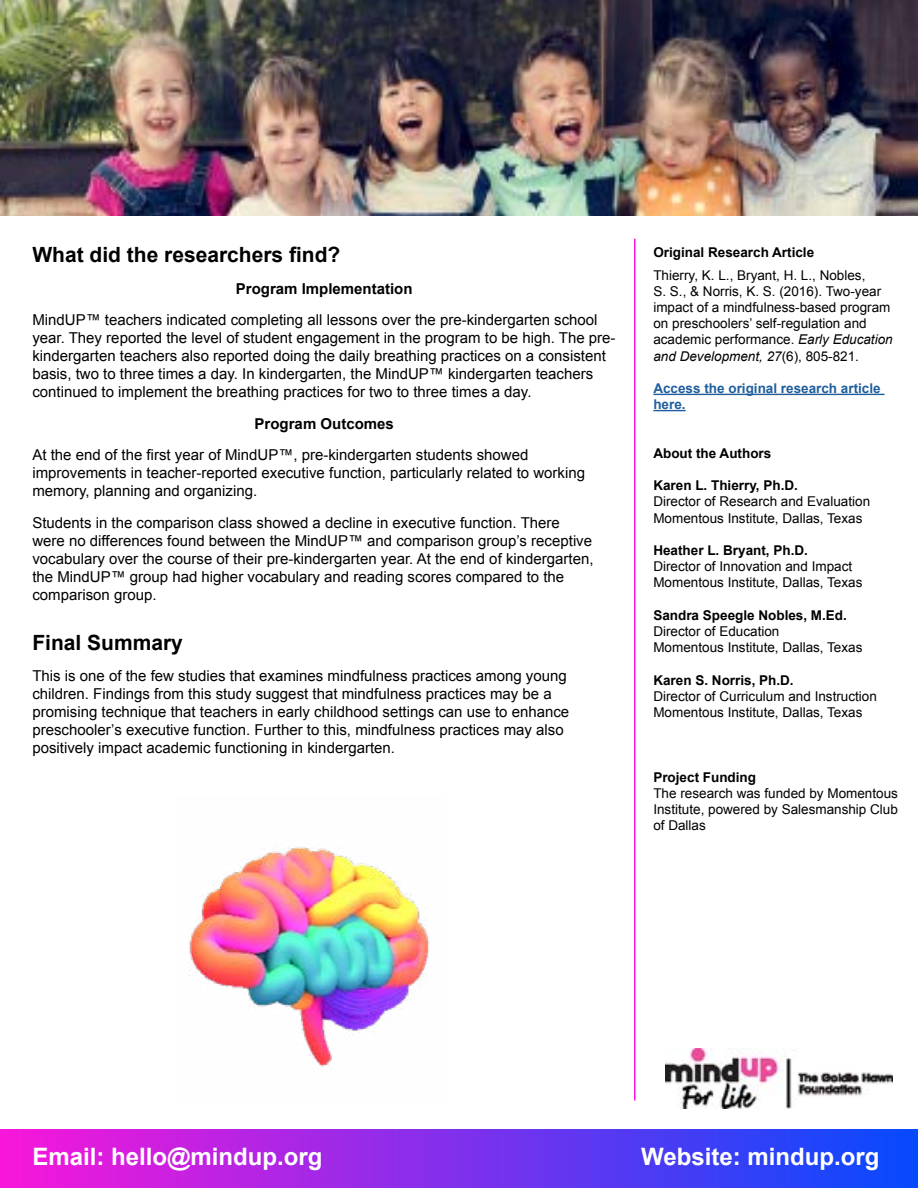
<style>
.page{position:relative;width:918px;height:1188px;background:#fff}
.page>*{position:absolute;margin:0;border:0;box-sizing:border-box;transform-origin:0 0}
.t1{font:700 24px "Arial";color:#fff}
.t2{font:700 21px "Arial";color:#000}
.t3{font:15px/18px "Arial";color:#000}
.t4{font:700 15px "Arial";color:#000}
.t5{font:13.5px/16.2px "Arial";color:#000}
.t6{font:700 13.5px "Arial";color:#000}
.t7{font:700 13.5px/16.2px "Arial";color:#215e9e}
.s1{font-style:italic}
</style>
<div class="page">
<img style="left:189px;top:847px;width:240px;height:222px">
<hr style="left:653px;top:394px;width:232px;height:1px;background:#215e9e">
<hr style="left:653px;top:410px;width:33px;height:1px;background:#215e9e">
<hr style="left:634px;top:239px;width:2px;height:862px;background:#ff15d8">
<div style="left:0;top:1130px;width:918px;height:58px;background:linear-gradient(to right,#f816d9,#064afe)"></div>
<img style="left:0;top:0;width:918px;height:215px">
<img style="left:666px;top:1049px;width:226px;height:59px">
<h2 class="t2" style="left:32px;top:241px;width:310px">What did the researchers find?</h2>
<p class="t4" style="left:236px;top:278px;width:178px">Program Implementation</p>
<p class="t3" style="left:32px;top:311px;width:585px">MindUP™ teachers indicated completing all lessons over the pre-kindergarten school year. They reported the level of student engagement in the program to be high. The pre&shy;kindergarten teachers also reported doing the daily breathing practices on a consistent basis, two to three times a day. In kindergarten, the MindUP™ kindergarten teachers continued to implement the breathing practices for two to three times a day.</p>
<p class="t4" style="left:255px;top:413px;width:141px">Program Outcomes</p>
<p class="t3" style="left:32px;top:446px;width:554px">At the end of the first year of MindUP™, pre-kindergarten students showed improvements in teacher-reported executive function, particularly related to working memory, planning and organizing.</p>
<p class="t3" style="left:32px;top:513px;width:563px">Students in the comparison class showed a decline in executive function. There were no differences found between the MindUP™ and comparison group’s receptive vocabulary over the course of their pre-kindergarten year. At the end of kindergarten, the MindUP™ group had higher vocabulary and reading scores compared to the comparison group.</p>
<h2 class="t2" style="left:32px;top:629px;width:152px">Final Summary</h2>
<p class="t3" style="left:32px;top:667px;width:538px">This is one of the few studies that examines mindfulness practices among young children. Findings from this study suggest that mindfulness practices may be a promising technique that teachers in early childhood settings can use to enhance preschooler’s executive function. Further to this, mindfulness practices may also positively impact academic functioning in kindergarten.</p>
<p class="t6" style="left:653px;top:243px;width:162px">Original Research Article</p>
<p class="t5" style="left:653px;top:267px;width:241px">Thierry, K. L., Bryant, H. L., Nobles,<br>S. S., &amp; Norris, K. S. (2016). Two-year impact of a mindfulness-based program on preschoolers’ self-regulation and academic performance. <span class="s1">Early Education and Development, 27</span>(6), 805-821.</p>
<p class="t7" style="left:653px;top:381px;width:229px">Access the original research article here.</p>
<p class="t6" style="left:653px;top:444px;width:119px">About the Authors</p>
<p class="t6" style="left:653px;top:477px;width:146px">Karen L. Thierry, Ph.D.</p>
<p class="t5" style="left:653px;top:494px;width:218px">Director of Research and Evaluation<br>Momentous Institute, Dallas, Texas</p>
<p class="t6" style="left:653px;top:541px;width:156px">Heather L. Bryant, Ph.D.</p>
<p class="t5" style="left:653px;top:558px;width:211px">Director of Innovation and Impact<br>Momentous Institute, Dallas, Texas</p>
<p class="t6" style="left:653px;top:606px;width:195px">Sandra Speegle Nobles, M.Ed.</p>
<p class="t5" style="left:653px;top:623px;width:211px">Director of Education<br>Momentous Institute, Dallas, Texas</p>
<p class="t6" style="left:653px;top:671px;width:142px">Karen S. Norris, Ph.D.</p>
<p class="t5" style="left:653px;top:688px;width:225px">Director of Curriculum and Instruction<br>Momentous Institute, Dallas, Texas</p>
<p class="t6" style="left:653px;top:768px;width:104px">Project Funding</p>
<p class="t5" style="left:653px;top:785px;width:246px;text-align:justify">The research was funded by Momentous Institute, powered by Salesmanship Club of Dallas</p>
<h1 class="t1" style="left:32px;top:1141px;width:292px">Email: hello@mindup.org</h1>
<h1 class="t1" style="left:641px;top:1141px;width:240px">Website: mindup.org</h1>
</div>
